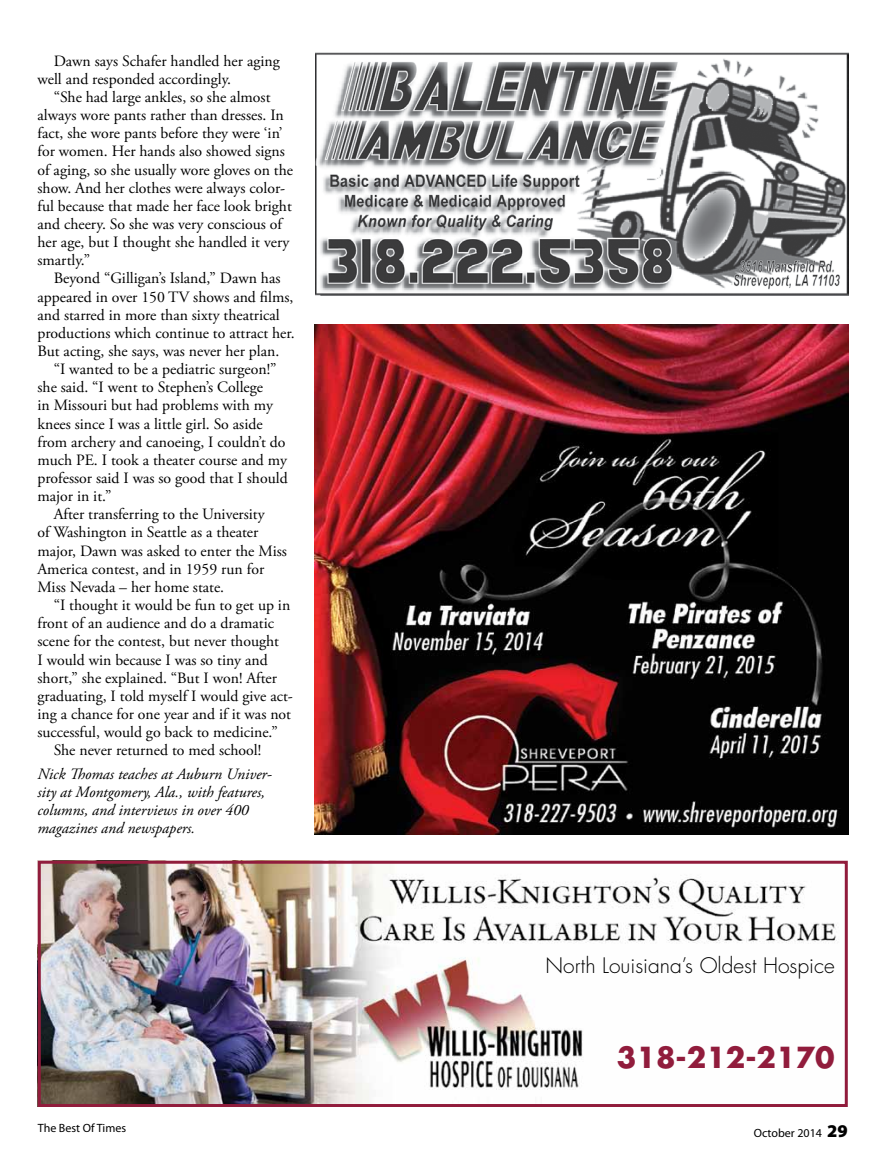
<style>
.page{position:relative;width:891px;height:1161px;background:#fff}
.page>*{position:absolute;margin:0;border:0;box-sizing:border-box;transform-origin:0 0}
.t1{font:700 28.2px "Futura Std";color:#911c3c}
.t2{font:300 20.85px "Futura Std";color:#000}
.t3{font:15.75px/18.1px "Adobe Garamond Pro";color:#000}
.t4{font:italic 15.75px/18.1px "Adobe Garamond Pro";color:#000}
.t5{font:12px "Myriad Pro";color:#000}
.s1{font-weight:900;font-size:18px}
</style>
<div class="page">
<img style="left:316px;top:53px;width:532px;height:243px">
<img style="left:42px;top:865px;width:795px;height:238px">
<div style="left:38px;top:861px;width:810px;height:246px;border:3px solid #911c3c"></div>
<img style="left:314px;top:325px;width:534px;height:510px">
<p class="t3" style="left:37px;top:52px;width:244px;text-indent:16px">Dawn says Schafer handled her aging well and responded accordingly.</p>
<p class="t3" style="left:37px;top:89px;width:257px;text-indent:16px">“She had large ankles, so she almost always wore pants rather than dresses. In fact, she wore pants before they were ‘in’ for women. Her hands also showed signs of aging, so she usually wore gloves on the show. And her clothes were always color&shy;ful because that made her face look bright and cheery. So she was very conscious of her age, but I thought she handled it very smartly.”</p>
<p class="t3" style="left:54px;top:270px;width:228px">Beyond “Gilligan’s Island,” Dawn has</p>
<p class="t3" style="left:37px;top:288px;width:258px">appeared in over 150 TV shows and films,</p>
<p class="t3" style="left:37px;top:306px;width:244px">and starred in more than sixty theatrical</p>
<p class="t3" style="left:37px;top:324px;width:259px">productions which continue to attract her.</p>
<p class="t3" style="left:37px;top:343px;width:243px">But acting, she says, was never her plan.</p>
<p class="t3" style="left:54px;top:361px;width:224px">“I wanted to be a pediatric surgeon!”</p>
<p class="t3" style="left:37px;top:379px;width:227px">she said. “I went to Stephen’s College</p>
<p class="t3" style="left:37px;top:397px;width:237px">in Missouri but had problems with my</p>
<p class="t3" style="left:37px;top:415px;width:227px">knees since I was a little girl. So aside</p>
<p class="t3" style="left:37px;top:433px;width:250px">from archery and canoeing, I couldn’t do</p>
<p class="t3" style="left:37px;top:451px;width:251px">much PE. I took a theater course and my</p>
<p class="t3" style="left:37px;top:470px;width:252px">professor said I was so good that I should</p>
<p class="t3" style="left:37px;top:488px;width:76px">major in it.”</p>
<p class="t3" style="left:54px;top:506px;width:213px">After transferring to the University</p>
<p class="t3" style="left:37px;top:524px;width:222px">of Washington in Seattle as a theater</p>
<p class="t3" style="left:37px;top:542px;width:251px">major, Dawn was asked to enter the Miss</p>
<p class="t3" style="left:37px;top:560px;width:228px">America contest, and in 1959 run for</p>
<p class="t3" style="left:37px;top:578px;width:188px">Miss Nevada – her home state.</p>
<p class="t3" style="left:54px;top:597px;width:238px">“I thought it would be fun to get up in</p>
<p class="t3" style="left:37px;top:615px;width:238px">front of an audience and do a dramatic</p>
<p class="t3" style="left:37px;top:633px;width:243px">scene for the contest, but never thought</p>
<p class="t3" style="left:37px;top:651px;width:232px">I would win because I was so tiny and</p>
<p class="t3" style="left:37px;top:669px;width:241px">short,” she explained. “But I won! After</p>
<p class="t3" style="left:37px;top:687px;width:257px">graduating, I told myself I would give act-</p>
<p class="t3" style="left:37px;top:705px;width:255px">ing a chance for one year and if it was not</p>
<p class="t3" style="left:37px;top:724px;width:242px">successful, would go back to medicine.”</p>
<p class="t3" style="left:54px;top:742px;width:209px">She never returned to med school!</p>
<p class="t4" style="left:37px;top:765px;width:236px">Nick Thomas teaches at Auburn Univer&shy;sity at Montgomery, Ala., with features, columns, and interviews in over 400 magazines and newspapers.</p>
<h2 class="t2" style="left:546px;top:953px;width:291px">North Louisiana’s Oldest Hospice</h2>
<h1 class="t1" style="left:617px;top:1038px;width:219px">318-212-2170</h1>
<p class="t5" style="left:38px;top:1122px;width:90px">The Best Of Times</p>
<p class="t5" style="left:754px;top:1126px;width:95px">October 2014 <span class="s1">29</span></p>
</div>
